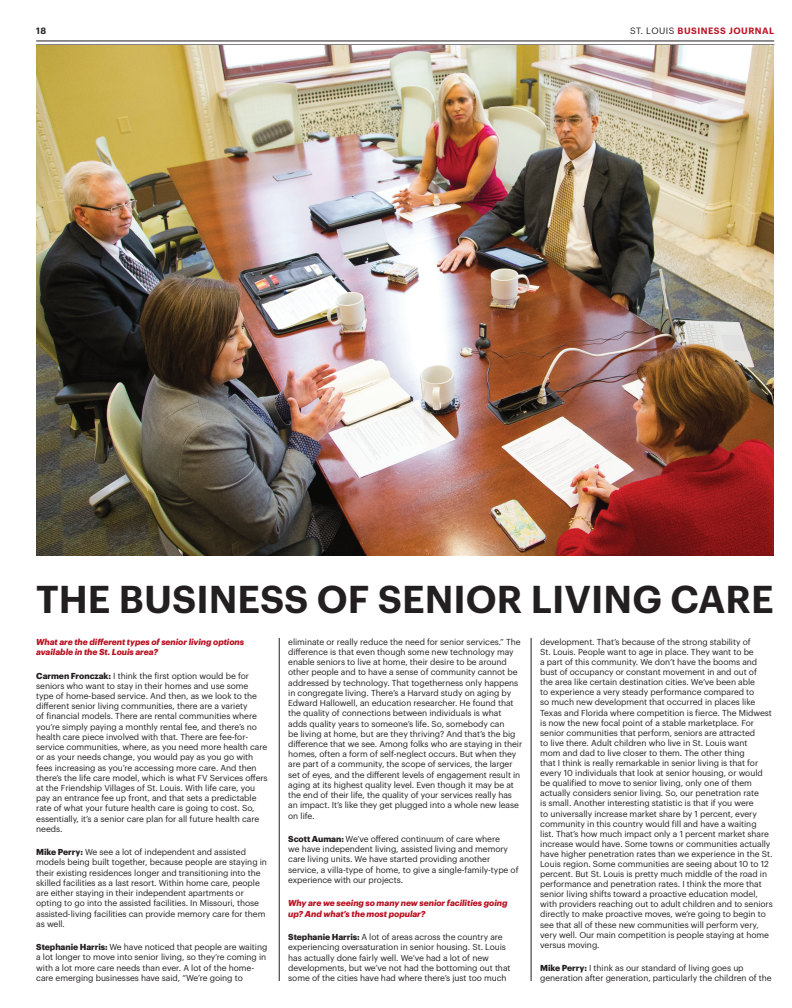
<style>
.page{position:relative;width:792px;height:1008px;background:#fff}
.page>*{position:absolute;margin:0;border:0;box-sizing:border-box;transform-origin:0 0}
.t1{font:600 38px "Graphik";color:#231f20}
.t2{font:600 9px "Graphik";letter-spacing:.055em;color:#ba1021}
.t3{font:600 9px "Graphik";color:#231f20}
.t4{font:8.5px/10.2px "Graphik";letter-spacing:-.005em;color:#231f20}
.t5{font:italic 700 8.5px/10.2px "Graphik";letter-spacing:-.005em;color:#ba1021}
.s1{font-weight:400;color:#231f20}
.s2{font-weight:700}
</style>
<div class="page">
<hr style="left:36px;top:41px;width:738px;height:1px;background:#231f20">
<img style="left:36px;top:45px;width:738px;height:511px">
<hr style="left:279px;top:638px;width:1px;height:343px;background:#231f20">
<hr style="left:531px;top:638px;width:1px;height:343px;background:#231f20">
<p class="t3" style="left:36px;top:24px;width:11px">18</p>
<p class="t2" style="left:630px;top:24px;width:146px"><span class="s1">ST. LOUIS</span> BUSINESS JOURNAL</p>
<h1 class="t1" style="left:36px;top:570px;width:739px">THE BUSINESS OF SENIOR LIVING CARE</h1>
<p class="t5" style="left:36px;top:636px;width:209px">What are the different types of senior living options available in the St. Louis area?</p>
<p class="t4" style="left:36px;top:670px;width:233px"><span class="s2">Carmen Fronczak:</span> I think the first option would be for seniors who want to stay in their homes and use some type of home-based service. And then, as we look to the different senior living communities, there are a variety<br>of financial models. There are rental communities where you’re simply paying a monthly rental fee, and there’s no health care piece involved with that. There are fee-for&shy;service communities, where, as you need more health care or as your needs change, you would pay as you go with fees increasing as you’re accessing more care. And then there’s the life care model, which is what FV Services offers at the Friendship Villages of St. Louis. With life care, you pay an entrance fee up front, and that sets a predictable rate of what your future health care is going to cost. So, essentially, it’s a senior care plan for all future health care needs.</p>
<p class="t4" style="left:36px;top:846px;width:232px"><span class="s2">Mike Perry:</span> We see a lot of independent and assisted models being built together, because people are staying in their existing residences longer and transitioning into the skilled facilities as a last resort. Within home care, people are either staying in their independent apartments or opting to go into the assisted facilities. In Missouri, those assisted-living facilities can provide memory care for them as well.</p>
<p class="t4" style="left:36px;top:941px;width:233px"><span class="s2">Stephanie Harris:</span> We have noticed that people are waiting a lot longer to move into senior living, so they’re coming in with a lot more care needs than ever. A lot of the home&shy;care emerging businesses have said, “We’re going to</p>
<p class="t4" style="left:288px;top:636px;width:236px">eliminate or really reduce the need for senior services.” The difference is that even though some new technology may enable seniors to live at home, their desire to be around other people and to have a sense of community cannot be addressed by technology. That togetherness only happens in congregate living. There’s a Harvard study on aging by Edward Hallowell, an education researcher. He found that the quality of connections between individuals is what adds quality years to someone’s life. So, somebody can<br>be living at home, but are they thriving? And that’s the big difference that we see. Among folks who are staying in their homes, often a form of self-neglect occurs. But when they are part of a community, the scope of services, the larger set of eyes, and the different levels of engagement result in aging at its highest quality level. Even though it may be at the end of their life, the quality of your services really has an impact. It’s like they get plugged into a whole new lease on life.</p>
<p class="t4" style="left:288px;top:833px;width:232px"><span class="s2">Scott Auman:</span> We’ve offered continuum of care where<br>we have independent living, assisted living and memory care living units. We have started providing another service, a villa-type of home, to give a single-family-type of experience with our projects.</p>
<p class="t5" style="left:288px;top:897px;width:221px">Why are we seeing so many new senior facilities going up? And what’s the most popular?</p>
<p class="t4" style="left:288px;top:931px;width:224px"><span class="s2">Stephanie Harris:</span> A lot of areas across the country are experiencing oversaturation in senior housing. St. Louis has actually done fairly well. We’ve had a lot of new developments, but we’ve not had the bottoming out that some of the cities have had where there’s just too much</p>
<p class="t4" style="left:540px;top:636px;width:234px">development. That’s because of the strong stability of<br>St. Louis. People want to age in place. They want to be<br>a part of this community. We don’t have the booms and bust of occupancy or constant movement in and out of<br>the area like certain destination cities. We’ve been able<br>to experience a very steady performance compared to<br>so much new development that occurred in places like Texas and Florida where competition is fierce. The Midwest is now the new focal point of a stable marketplace. For senior communities that perform, seniors are attracted<br>to live there. Adult children who live in St. Louis want<br>mom and dad to live closer to them. The other thing<br>that I think is really remarkable in senior living is that for every 10 individuals that look at senior housing, or would be qualified to move to senior living, only one of them actually considers senior living. So, our penetration rate<br>is small. Another interesting statistic is that if you were<br>to universally increase market share by 1 percent, every community in this country would fill and have a waiting<br>list. That’s how much impact only a 1 percent market share increase would have. Some towns or communities actually have higher penetration rates than we experience in the St.<br>Louis region. Some communities are seeing about 10 to 12 percent. But St. Louis is pretty much middle of the road in performance and penetration rates. I think the more that senior living shifts toward a proactive education model, with providers reaching out to adult children and to seniors directly to make proactive moves, we’re going to begin to see that all of these new communities will perform very, very well. Our main competition is people staying at home versus moving.</p>
<p class="t4" style="left:540px;top:962px;width:233px"><span class="s2">Mike Perry:</span> I think as our standard of living goes up generation after generation, particularly the children of the</p>
</div>
